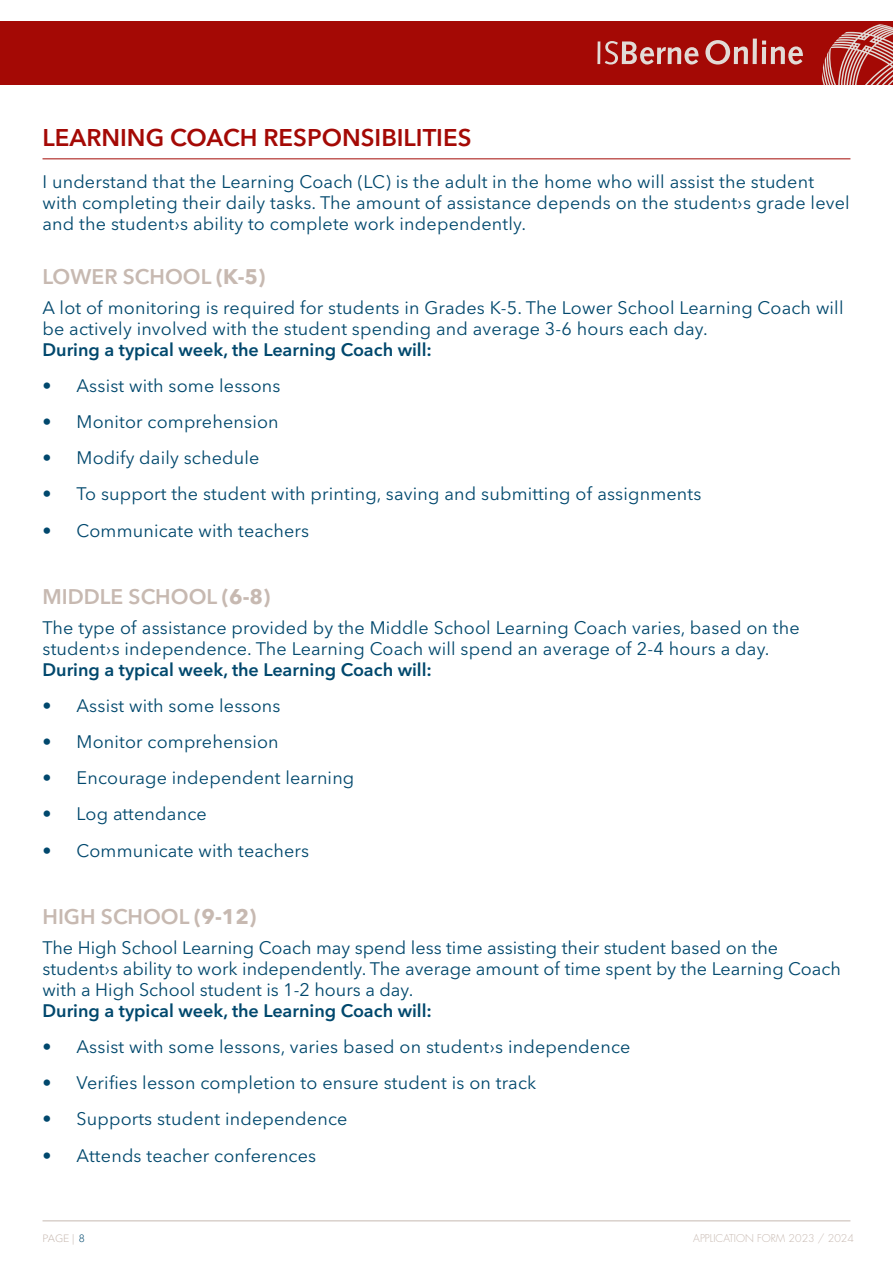
<style>
.page{position:relative;width:893px;height:1263px;background:#fff}
.page>*{position:absolute;margin:0;border:0;box-sizing:border-box;transform-origin:0 0}
.t1{font:600 24px "Avenir Next LT Pro";color:#a40905}
.t2{font:600 21px "Avenir Next LT Pro";color:#c7b9b1}
.t3{font:18px/21px "Avenir Next LT Pro";letter-spacing:.01em;color:#01486d}
.t4{font:600 18px "Avenir Next LT Pro";color:#01486d}
.t5{font:300 10.5px "Futura LT";color:#c7b9b1}
.t6{font:300 10.5px "Avenir Next LT Pro";color:#c7b9b1}
.s1{font-weight:700}
.s2{color:#01486d}
</style>
<div class="page">
<div style="left:0;top:21px;width:893px;height:64px;background:#a40905"></div>
<hr style="left:597px;top:41px;width:3px;height:23px;background:#e2dbd6">
<svg style="left:605px;top:41px;width:93px;height:24px"></svg>
<svg style="left:705px;top:40px;width:43px;height:25px"></svg>
<svg style="left:753px;top:39px;width:4px;height:25px"></svg>
<svg style="left:762px;top:41px;width:41px;height:24px"></svg>
<svg style="left:822px;top:24px;width:71px;height:61px"></svg>
<hr style="left:43px;top:1220px;width:807px;height:1px;background:#c7b9b1">
<hr style="left:43px;top:158px;width:807px;height:1px;background:#a40905">
<h1 class="t1" style="left:43px;top:123px;width:430px">LEARNING COACH RESPONSIBILITIES</h1>
<p class="t3" style="left:43px;top:171px;width:809px">I understand that the Learning Coach (LC) is the adult in the home who will assist the student with completing their daily tasks. The amount of assistance depends on the student›s grade level and the student›s ability to complete work independently.</p>
<p class="t2" style="left:43px;top:264px;width:224px">LOWER SCHOOL <span class="s1">(K-5)</span></p>
<p class="t3" style="left:43px;top:297px;width:802px">A lot of monitoring is required for students in Grades K-5. The Lower School Learning Coach will be actively involved with the student spending and average 3-6 hours each day.</p>
<p class="t4" style="left:43px;top:338px;width:391px">During a typical week, the Learning Coach will:</p>
<p class="t3" style="left:43px;top:375px;width:240px">• Assist with some lessons</p>
<p class="t3" style="left:43px;top:411px;width:238px">• Monitor comprehension</p>
<p class="t3" style="left:43px;top:447px;width:219px">• Modify daily schedule</p>
<p class="t3" style="left:43px;top:484px;width:660px">• To support the student with printing, saving and submitting of assignments</p>
<p class="t3" style="left:43px;top:520px;width:268px">• Communicate with teachers</p>
<p class="t2" style="left:43px;top:584px;width:229px">MIDDLE SCHOOL <span class="s1">(6-8)</span></p>
<p class="t3" style="left:43px;top:617px;width:759px">The type of assistance provided by the Middle School Learning Coach varies, based on the student›s independence. The Learning Coach will spend an average of 2-4 hours a day.</p>
<p class="t4" style="left:43px;top:658px;width:391px">During a typical week, the Learning Coach will:</p>
<p class="t3" style="left:43px;top:695px;width:240px">• Assist with some lessons</p>
<p class="t3" style="left:43px;top:731px;width:238px">• Monitor comprehension</p>
<p class="t3" style="left:43px;top:767px;width:313px">• Encourage independent learning</p>
<p class="t3" style="left:43px;top:804px;width:166px">• Log attendance</p>
<p class="t3" style="left:43px;top:840px;width:268px">• Communicate with teachers</p>
<p class="t2" style="left:43px;top:904px;width:215px">HIGH SCHOOL <span class="s1">(9-12)</span></p>
<p class="t3" style="left:43px;top:937px;width:800px">The High School Learning Coach may spend less time assisting their student based on the student›s ability to work independently. The average amount of time spent by the Learning Coach with a High School student is 1-2 hours a day.</p>
<p class="t4" style="left:43px;top:999px;width:391px">During a typical week, the Learning Coach will:</p>
<p class="t3" style="left:43px;top:1036px;width:589px">• Assist with some lessons, varies based on student›s independence</p>
<p class="t3" style="left:43px;top:1072px;width:495px">• Verifies lesson completion to ensure student is on track</p>
<p class="t3" style="left:43px;top:1108px;width:306px">• Supports student independence</p>
<p class="t3" style="left:43px;top:1145px;width:275px">• Attends teacher conferences</p>
<p class="t6" style="left:43px;top:1232px;width:44px">PAGE | <span class="s2">8</span></p>
<p class="t5" style="left:693px;top:1231px;width:162px">APPLICATION FORM 2023 / 2024</p>
</div>
